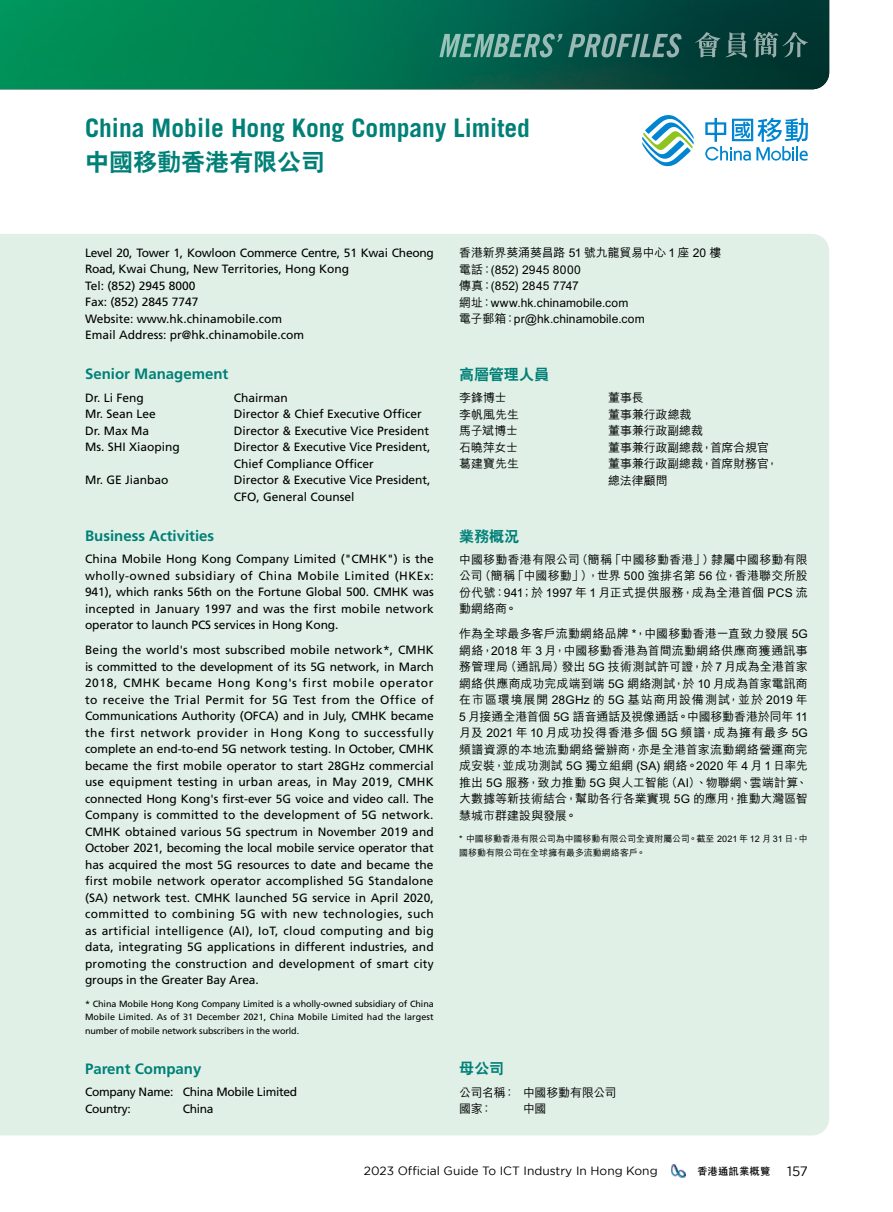
<style>
.page{position:relative;width:893px;height:1212px;background:#fff}
.page>*{position:absolute;margin:0;border:0;box-sizing:border-box;transform-origin:0 0}
.t1{font:700 25.5px "Trade Gothic";color:#008077}
.t2{font:800 24px "C Hei 2 HK";color:#008077}
.t3{font:700 15px "Frutiger";color:#008077}
.t4{font:800 15px "C Hei 2 HK";letter-spacing:.005em;color:#008077}
.t5{font:12px/16.5px "Frutiger";color:#000}
.t6{font:500 12px/16.5px "M Hei HK";color:#000;text-align:justify}
.t7{font:12px/16.5px "Frutiger";letter-spacing:-.025em;color:#000}
.t8{font:12px "Gotham";color:#000}
.t9{font:500 12px "M Hei HK";letter-spacing:.02em;color:#000}
.t10{font:500 12px "M Hei HK";letter-spacing:-.03em;color:#000}
.t11{font:700 10.5px "C Hei 2 HK";color:#000}
.t12{font:9px/13.5px "Frutiger";letter-spacing:-.01em;color:#000;text-align:justify}
.t13{font:500 9px/13.5px "M Hei HK";color:#000}
.s1{font-family:"Gotham";font-weight:400;font-size:13.5px}
</style>
<div class="page">
<div style="left:0;top:234px;width:829px;height:901px;background:#e0f0e7"></div>
<img style="left:0;top:0;width:829px;height:89px">
<svg style="left:695px;top:32px;width:52px;height:26px"></svg>
<svg style="left:753px;top:32px;width:55px;height:26px"></svg>
<svg style="left:439px;top:34px;width:243px;height:23px;background:#48837a"></svg>
<svg style="left:642px;top:115px;width:52px;height:52px"></svg>
<svg style="left:705px;top:118px;width:103px;height:43px"></svg>
<img style="left:671px;top:1164px;width:15px;height:14px">
<p class="t1" style="left:85px;top:112px;width:446px">China Mobile Hong Kong Company Limited</p>
<p class="t2" style="left:85px;top:146px;width:241px">中國移動香港有限公司</p>
<p class="t7" style="left:85px;top:244px;width:350px">Level 20, Tower 1, Kowloon Commerce Centre, 51 Kwai Cheong<br>Road, Kwai Chung, New Territories, Hong Kong</p>
<p class="t5" style="left:85px;top:277px;width:112px">Tel: (852) 2945 8000</p>
<p class="t5" style="left:85px;top:294px;width:115px">Fax: (852) 2845 7747</p>
<p class="t5" style="left:85px;top:310px;width:199px">Website: www.hk.chinamobile.com</p>
<p class="t5" style="left:85px;top:327px;width:220px">Email Address: pr@hk.chinamobile.com</p>
<p class="t3" style="left:85px;top:365px;width:145px">Senior Management</p>
<p class="t5" style="left:85px;top:389px;width:60px">Dr. Li Feng</p>
<p class="t5" style="left:234px;top:389px;width:56px">Chairman</p>
<p class="t5" style="left:85px;top:406px;width:72px">Mr. Sean Lee</p>
<p class="t5" style="left:234px;top:406px;width:190px">Director &amp; Chief Executive Officer</p>
<p class="t5" style="left:85px;top:422px;width:66px">Dr. Max Ma</p>
<p class="t5" style="left:234px;top:422px;width:197px">Director &amp; Executive Vice President</p>
<p class="t5" style="left:85px;top:439px;width:96px">Ms. SHI Xiaoping</p>
<p class="t5" style="left:234px;top:439px;width:198px">Director &amp; Executive Vice President,<br>Chief Compliance Officer</p>
<p class="t5" style="left:85px;top:472px;width:85px">Mr. GE Jianbao</p>
<p class="t5" style="left:234px;top:472px;width:198px">Director &amp; Executive Vice President,<br>CFO, General Counsel</p>
<p class="t3" style="left:85px;top:527px;width:131px">Business Activities</p>
<p class="t5" style="left:85px;top:551px;width:350px;text-align:justify">China Mobile Hong Kong Company Limited ("CMHK") is the wholly-owned subsidiary of China Mobile Limited (HKEx:<br>941), which ranks 56th on the Fortune Global 500. CMHK was incepted in January 1997 and was the first mobile network operator to launch PCS services in Hong Kong.</p>
<p class="t5" style="left:85px;top:642px;width:350px;text-align:justify">Being the world's most subscribed mobile network*, CMHK is committed to the development of its 5G network, in March 2018, CMHK became Hong Kong's first mobile operator to receive the Trial Permit for 5G Test from the Office of Communications Authority (OFCA) and in July, CMHK became the first network provider in Hong Kong to successfully complete an end-to-end 5G network testing. In October, CMHK became the first mobile operator to start 28GHz commercial use equipment testing in urban areas, in May 2019, CMHK connected Hong Kong's first-ever 5G voice and video call. The Company is committed to the development of 5G network.<br>CMHK obtained various 5G spectrum in November 2019 and October 2021, becoming the local mobile service operator that has acquired the most 5G resources to date and became the first mobile network operator accomplished 5G Standalone (SA) network test. CMHK launched 5G service in April 2020, committed to combining 5G with new technologies, such as artificial intelligence (AI), IoT, cloud computing and big data, integrating 5G applications in different industries, and promoting the construction and development of smart city groups in the Greater Bay Area.</p>
<p class="t12" style="left:85px;top:997px;width:350px">* China Mobile Hong Kong Company Limited is a wholly-owned subsidiary of China Mobile Limited. As of 31 December 2021, China Mobile Limited had the largest number of mobile network subscribers in the world.</p>
<p class="t3" style="left:85px;top:1060px;width:118px">Parent Company</p>
<p class="t7" style="left:85px;top:1084px;width:214px">Company Name: China Mobile Limited</p>
<p class="t7" style="left:85px;top:1100px;width:47px">Country:</p>
<p class="t5" style="left:183px;top:1100px;width:32px">China</p>
<p class="t6" style="left:459px;top:244px;width:264px">香港新界葵涌葵昌路 51 號九龍貿易中心 1 座 20 樓</p>
<p class="t9" style="left:459px;top:261px;width:123px">電話：(852) 2945 8000</p>
<p class="t6" style="left:459px;top:277px;width:121px">傳真：(852) 2845 7747</p>
<p class="t6" style="left:459px;top:293px;width:171px">網址：www.hk.chinamobile.com</p>
<p class="t6" style="left:459px;top:310px;width:187px">電子郵箱：pr@hk.chinamobile.com</p>
<p class="t4" style="left:459px;top:364px;width:91px">高層管理人員</p>
<p class="t6" style="left:459px;top:389px;width:49px">李鋒博士</p>
<p class="t6" style="left:608px;top:389px;width:37px">董事長</p>
<p class="t6" style="left:459px;top:405px;width:61px">李帆風先生</p>
<p class="t6" style="left:608px;top:405px;width:85px">董事兼行政總裁</p>
<p class="t6" style="left:459px;top:422px;width:60px">馬子斌博士</p>
<p class="t6" style="left:608px;top:422px;width:97px">董事兼行政副總裁</p>
<p class="t6" style="left:459px;top:438px;width:60px">石曉萍女士</p>
<p class="t6" style="left:608px;top:438px;width:162px">董事兼行政副總裁，首席合規官</p>
<p class="t6" style="left:459px;top:455px;width:61px">葛建寶先生</p>
<p class="t6" style="left:608px;top:455px;width:172px">董事兼行政副總裁，首席財務官，</p>
<p class="t6" style="left:608px;top:471px;width:61px">總法律顧問</p>
<p class="t4" style="left:459px;top:526px;width:62px">業務概況</p>
<p class="t6" style="left:459px;top:550px;width:350px">中國移動香港有限公司（簡稱「中國移動香港」）隸屬中國移動有限公司（簡稱「中國移動」），世界 500 強排名第 56 位，香港聯交所股份代號：941；於 1997 年 1 月正式提供服務，成為全港首個 PCS 流動網絡商。</p>
<p class="t6" style="left:459px;top:625px;width:350px">作為全球最多客戶流動網絡品牌 *，中國移動香港一直致力發展 5G網絡，2018 年 3 月，中國移動香港為首間流動網絡供應商獲通訊事務管理局（通訊局）發出 5G 技術測試許可證，於 7 月成為全港首家網絡供應商成功完成端到端 5G 網絡測試，於 10 月成為首家電訊商在市區環境展開 28GHz 的 5G 基站商用設備測試，並於 2019 年</p>
<p class="t6" style="left:459px;top:707px;width:350px">5 月接通全港首個 5G 語音通話及視像通話。中國移動香港於同年 11月及 2021 年 10 月成功投得香港多個 5G 頻譜，成為擁有最多 5G頻譜資源的本地流動網絡營辦商，亦是全港首家流動網絡營運商完成安裝，並成功測試 5G 獨立組網 (SA) 網絡。2020 年 4 月 1 日率先推出 5G 服務，致力推動 5G 與人工智能（AI）、物聯網、雲端計算、大數據等新技術結合，幫助各行各業實現 5G 的應用，推動大灣區智慧城市群建設與發展。</p>
<p class="t13" style="left:459px;top:831px;width:350px">* 中國移動香港有限公司為中國移動有限公司全資附屬公司。截至 2021 年 12 月 31 日，中國移動有限公司在全球擁有最多流動網絡客戶。</p>
<p class="t4" style="left:459px;top:1059px;width:46px">母公司</p>
<p class="t10" style="left:459px;top:1083px;width:159px">公司名稱： 中國移動有限公司</p>
<p class="t6" style="left:459px;top:1100px;width:35px">國家：</p>
<p class="t6" style="left:523px;top:1100px;width:25px">中國</p>
<p class="t8" style="left:364px;top:1164px;width:295px">2023 Official Guide To ICT Industry In Hong Kong</p>
<p class="t11" style="left:697px;top:1163px;width:112px">香港通訊業概覽 <span class="s1">157</span></p>
</div>
